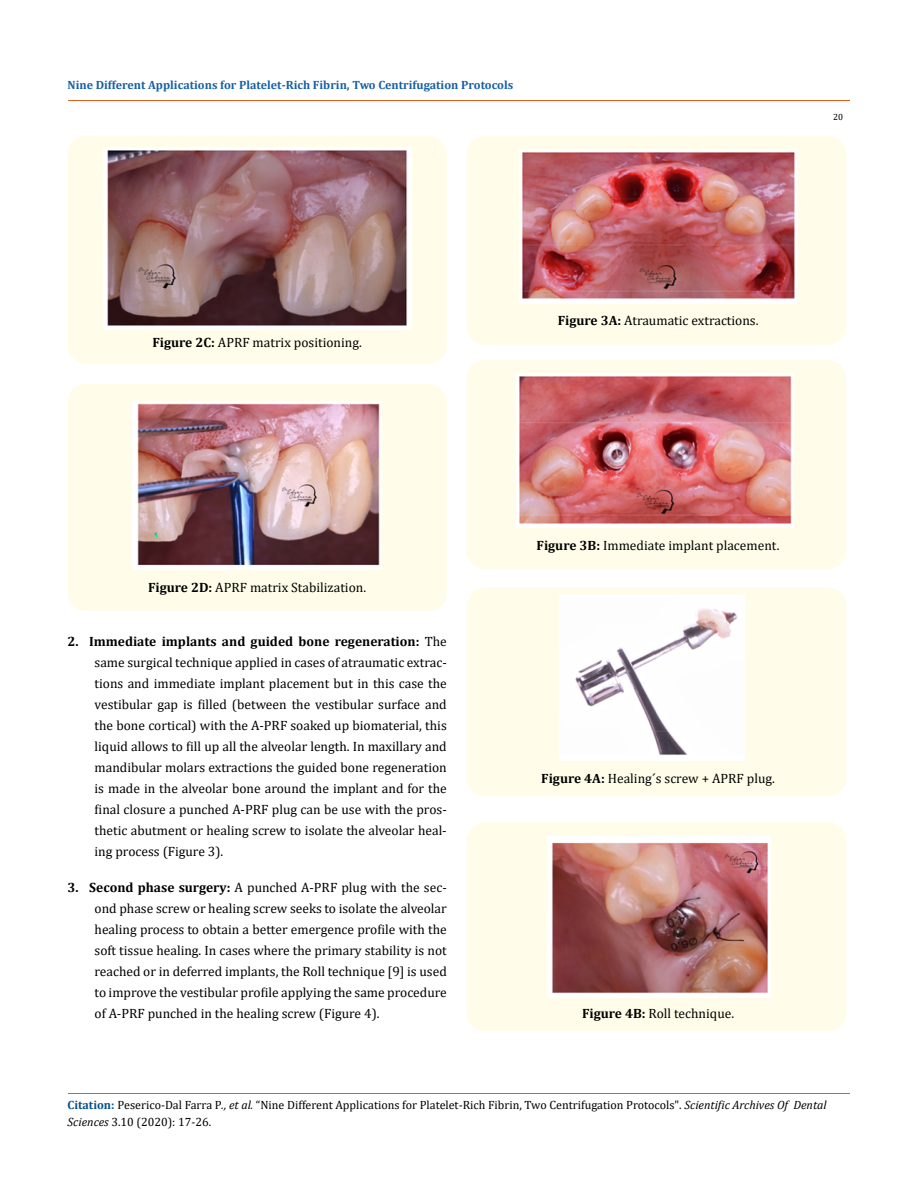
<style>
.page{position:relative;width:917px;height:1188px;background:#fff}
.page>*{position:absolute;margin:0;border:0;box-sizing:border-box;transform-origin:0 0}
.t1{font:13.5px/21px "Cambria";color:#000;text-align:justify}
.t2{font:12px/16.5px "Cambria";color:#000}
.t3{font:700 12px "Cambria";color:#1560a6}
.t4{font:9px "Cambria";color:#000}
.s1{font-weight:700}
.s2{font-weight:700;color:#035089}
.s3{font-style:italic}
</style>
<div class="page">
<hr style="left:68px;top:101px;width:781px;height:1px;background:#e05d1a">
<div style="left:68px;top:136px;width:379px;height:228px;background:#fffde9;border-radius:18px"></div>
<img style="left:103px;top:148px;width:308px;height:182px">
<div style="left:67px;top:384px;width:380px;height:227px;background:#fffde9;border-radius:18px"></div>
<img style="left:133px;top:402px;width:249px;height:167px">
<div style="left:467px;top:136px;width:379px;height:209px;background:#fffde9;border-radius:18px"></div>
<img style="left:520px;top:149px;width:276px;height:154px">
<div style="left:467px;top:360px;width:379px;height:209px;background:#fffde9;border-radius:18px"></div>
<img style="left:516px;top:374px;width:278px;height:154px">
<div style="left:467px;top:587px;width:379px;height:209px;background:#fffde9;border-radius:18px"></div>
<img style="left:559px;top:596px;width:185px;height:164px">
<div style="left:467px;top:822px;width:379px;height:209px;background:#fffde9;border-radius:18px"></div>
<img style="left:547px;top:837px;width:223px;height:161px">
<hr style="left:68px;top:1093px;width:781px;height:1px;background:#e05d1a">
<p class="t3" style="left:68px;top:76px;width:447px">Nine Different Applications for Platelet-Rich Fibrin, Two Centrifugation Protocols</p>
<p class="t4" style="left:833px;top:112px;width:11px">20</p>
<p class="t1" style="left:152px;top:332px;width:211px"><span class="s1">Figure 2C:</span> APRF matrix positioning.</p>
<p class="t1" style="left:148px;top:577px;width:220px"><span class="s1">Figure 2D:</span> APRF matrix Stabilization.</p>
<p class="t1" style="left:94px;top:631px;width:354px;text-indent:-27px"><span class="s1">2. Immediate implants and guided bone regeneration:</span> The same surgical technique applied in cases of atraumatic extrac&shy;tions and immediate implant placement but in this case the vestibular gap is filled (between the vestibular surface and the bone cortical) with the A-PRF soaked up biomaterial, this liquid allows to fill up all the alveolar length. In maxillary and mandibular molars extractions the guided bone regeneration is made in the alveolar bone around the implant and for the final closure a punched A-PRF plug can be use with the pros&shy;thetic abutment or healing screw to isolate the alveolar heal&shy;ing process (Figure 3).</p>
<p class="t1" style="left:94px;top:877px;width:354px;text-indent:-27px"><span class="s1">3. Second phase surgery:</span> A punched A-PRF plug with the sec&shy;ond phase screw or healing screw seeks to isolate the alveolar healing process to obtain a better emergence profile with the soft tissue healing. In cases where the primary stability is not reached or in deferred implants, the Roll technique [9] is used to improve the vestibular profile applying the same procedure of A-PRF punched in the healing screw (Figure 4).</p>
<p class="t1" style="left:557px;top:310px;width:202px"><span class="s1">Figure 3A:</span> Atraumatic extractions.</p>
<p class="t1" style="left:536px;top:535px;width:244px"><span class="s1">Figure 3B:</span> Immediate implant placement.</p>
<p class="t1" style="left:541px;top:768px;width:235px"><span class="s1">Figure 4A:</span> Healing´s screw + APRF plug.</p>
<p class="t1" style="left:582px;top:1002px;width:154px"><span class="s1">Figure 4B:</span> Roll technique.</p>
<p class="t2" style="left:68px;top:1097px;width:760px"><span class="s2">Citation:</span> Peserico-Dal Farra P<span class="s3">., et al.</span> “Nine Different Applications for Platelet-Rich Fibrin, Two Centrifugation Protocols". <span class="s3">Scientific Archives Of Dental<br>Sciences</span> 3.10 (2020): 17-26.</p>
</div>
